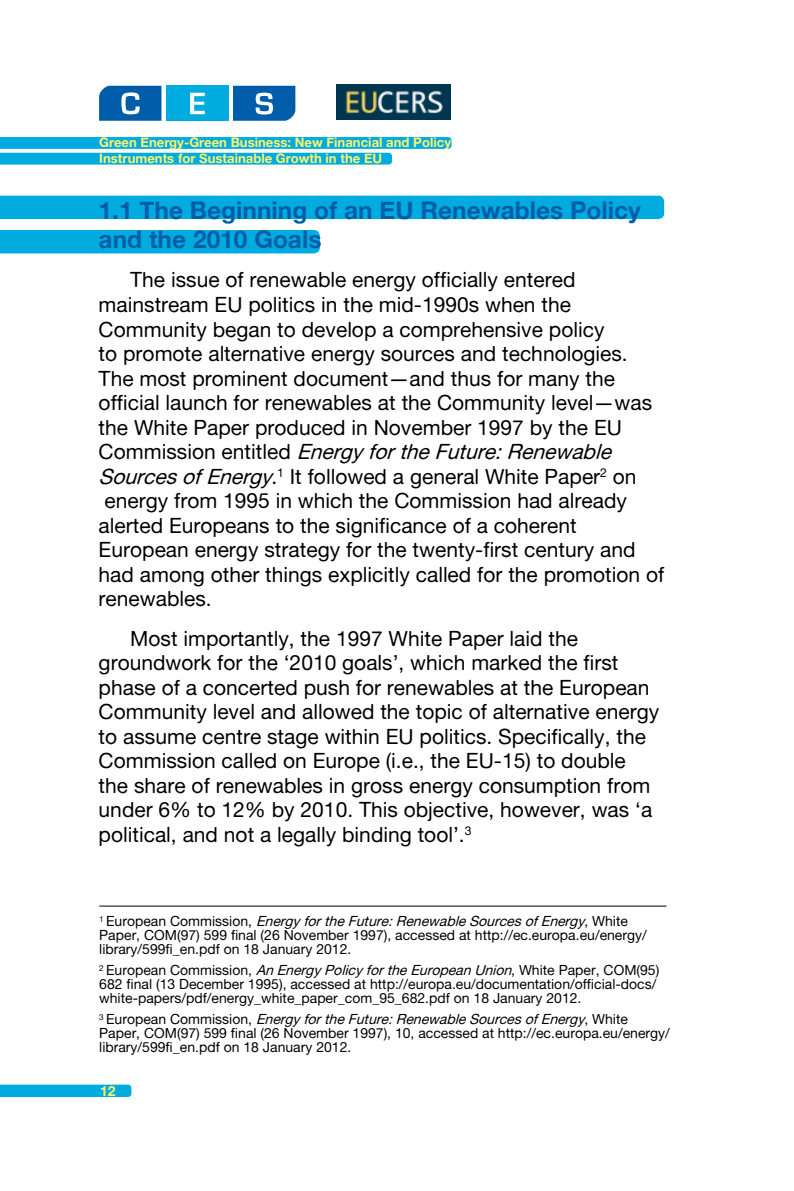
<style>
.page{position:relative;width:794px;height:1191px;background:#fff}
.page>*{position:absolute;margin:0;border:0;box-sizing:border-box;transform-origin:0 0}
.t1{font:24.5px/29.4px "Alte Haas Grotesk Bold";color:#005daa}
.t2{font:21px/24.5px "Alte Haas Grotesk";color:#000}
.t3{font:14px/14px "Alte Haas Grotesk";color:#000}
.t4{font:14px "Alte Haas Grotesk Bold";color:#fff56d}
.t5{font:13.12px/15.8px "Alte Haas Grotesk Bold";color:#fff56d}
.s1{font-style:italic}
</style>
<div class="page">
<svg style="left:0;top:1084px;width:131px;height:13px;background:#0dafe0"></svg>
<svg style="left:108px;top:85px;width:188px;height:36px"></svg>
<svg style="left:99px;top:86px;width:62px;height:35px;background:#1c6fb3"></svg>
<svg style="left:233px;top:86px;width:62px;height:35px;background:#1e70b4"></svg>
<div style="left:166px;top:86px;width:62px;height:35px;background:#00abdf"></div>
<svg style="left:190px;top:93px;width:15px;height:21px"></svg>
<svg style="left:0;top:137px;width:451px;height:28px"></svg>
<img style="left:337px;top:84px;width:113px;height:35px">
<div style="left:0;top:230px;width:320px;height:23px;background:#00abdf"></div>
<div style="left:0;top:196px;width:664px;height:23px;background:#00abdf"></div>
<hr style="left:99px;top:905px;width:567px;height:1px;background:#000">
<p class="t5" style="left:99px;top:134px;width:353px">Green Energy-Green Business: New Financial and Policy<br>Instruments for Sustainable Growth in the EU</p>
<p class="t1" style="left:99px;top:195px;width:544px">1.1 The Beginning of an EU Renewables Policy and the 2010 Goals</p>
<p class="t2" style="left:99px;top:267px;width:567px;text-indent:32px">The issue of renewable energy officially entered mainstream EU politics in the mid-1990s when the Community began to develop a comprehensive policy<br>to promote alternative energy sources and technologies.<br>The most prominent document—and thus for many the official launch for renewables at the Community level—was the White Paper produced in November 1997 by the EU<br>C o m m i s s i o n e n t i t l e d <span class="s1">EnergyfortheFuture:Renewable SourcesofEnergy</span>.<sup>1</sup> It followed a general White Paper<sup>2</sup> on energy from 1995 in which the Commission had already alerted Europeans to the significance of a coherent European energy strategy for the twenty-first century and had among other things explicitly called for the promotion of renewables.</p>
<p class="t2" style="left:99px;top:625px;width:562px;text-indent:32px">Most importantly, the 1997 White Paper laid the groundwork for the ‘2010 goals’, which marked the first phase of a concerted push for renewables at the European Community level and allowed the topic of alternative energy to assume centre stage within EU politics. Specifically, the Commission called on Europe (i.e., the EU-15) to double the share of renewables in gross energy consumption from under 6% to 12% by 2010. This objective, however, was ‘a political, and not a legally binding tool’.<sup>3</sup></p>
<p class="t3" style="left:99px;top:914px;width:549px"><sup>1</sup> E u r o p e a n C o m m i s s i o n , <span class="s1">EnergyfortheFuture:RenewableSourcesofEnergy</span>, W h i t e<br>Paper, COM(97) 599 final (26 November 1997), accessed at http://ec.europa.eu/energy/ library/599fi_en.pdf on 18 January 2012.</p>
<p class="t3" style="left:99px;top:963px;width:561px"><sup>2</sup> European Commission, <span class="s1">AnEnergyPolicyfortheEuropeanUnion</span>, White Paper, COM(95)<br>682 final (13 December 1995), accessed at http://europa.eu/documentation/official-docs/ white-papers/pdf/energy_white_paper_com_95_682.pdf on 18 January 2012.</p>
<p class="t3" style="left:99px;top:1012px;width:572px"><sup>3</sup> E u r o p e a n C o m m i s s i o n , <span class="s1">EnergyfortheFuture:RenewableSourcesofEnergy</span>, W h i t e<br>Paper, COM(97) 599 final (26 November 1997), 10, accessed at http://ec.europa.eu/energy/ library/599fi_en.pdf on 18 January 2012.</p>
<p class="t4" style="left:100px;top:1082px;width:17px">12</p>
</div>
